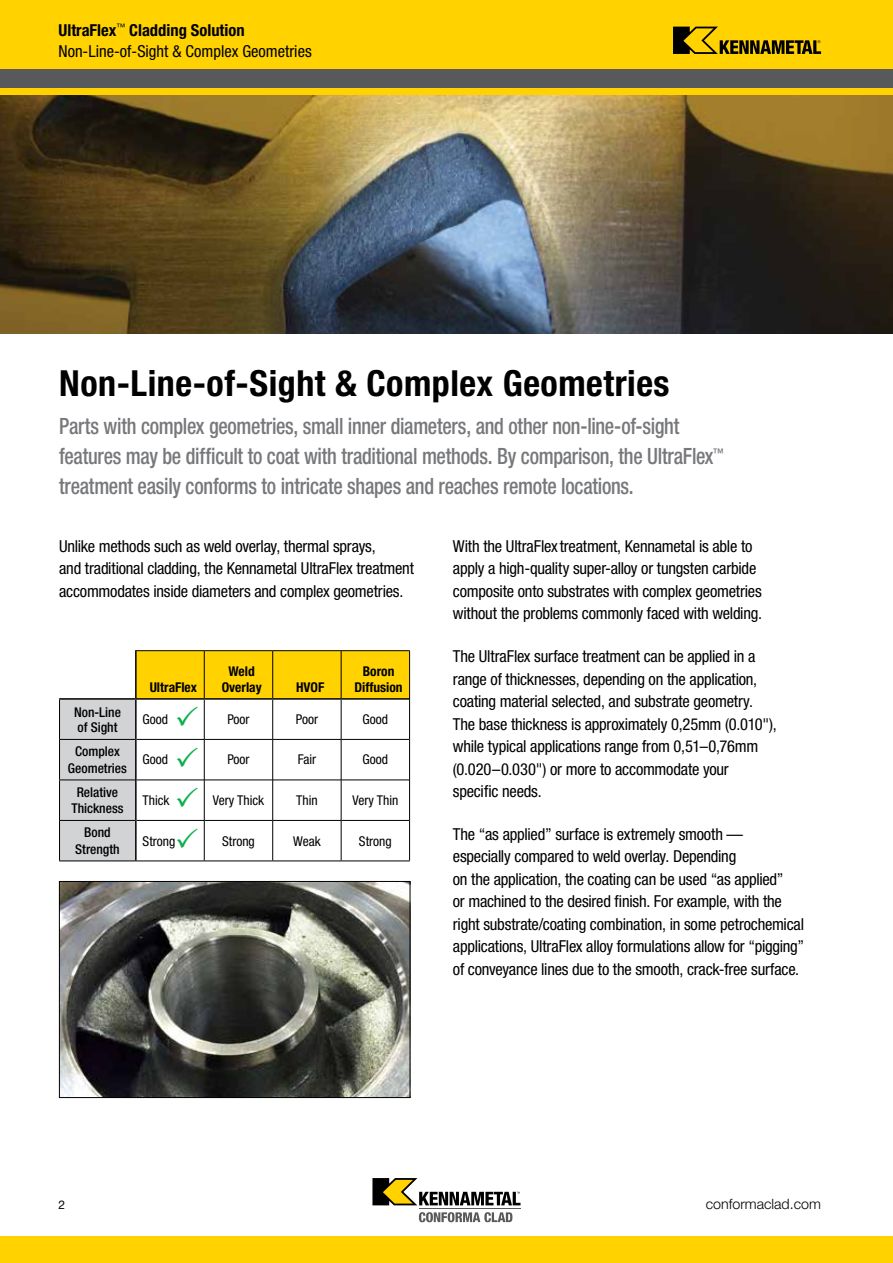
<style>
.page{position:relative;width:893px;height:1263px;background:#fff}
.page>*{position:absolute;margin:0;border:0;box-sizing:border-box;transform-origin:0 0}
.t1{font:700 condensed 36px "Helvetica Neue LT Std";letter-spacing:.015em;color:#000}
.t2{font:500 condensed 22.5px/30px "Helvetica Neue LT Std";letter-spacing:-.015em;color:#77787b;scale:.9 1}
.t3{font:condensed 16.5px/22.5px "Helvetica Neue LT Std";letter-spacing:-.015em;color:#000}
.t4{font:700 condensed 16.5px "Helvetica Neue LT Std";color:#000}
.t5{font:300 14.25px "Helvetica Neue LT Std";color:#000}
.t6{font:condensed 13.5px "Helvetica Neue LT Std";color:#000}
.t7{font:500 condensed 13.5px/16.2px "Helvetica Neue LT Std";color:#000;text-align:center}
.t8{font:700 condensed 13.5px/16.2px "Helvetica Neue LT Std";color:#000;text-align:center}
.t9{font:12px "Helvetica Neue LT Std";color:#000}
</style>
<div class="page">
<div style="left:0;top:1236px;width:893px;height:27px;background:#ffd200"></div>
<hr style="left:419px;top:1209px;width:101px;height:1px;background:#58595b">
<svg style="left:419px;top:1212px;width:93px;height:10px"></svg>
<svg style="left:372px;top:1178px;width:148px;height:27px"></svg>
<div style="left:885px;top:90px;width:8px;height:244px;background:#1d1812"></div>
<img style="left:0;top:94px;width:893px;height:239px">
<div style="left:0;top:0;width:893px;height:94px;background:#ffd200"></div>
<div style="left:0;top:69px;width:893px;height:18px;background:#58595b"></div>
<svg style="left:673px;top:27px;width:148px;height:27px"></svg>
<hr style="left:135px;top:650px;width:69px;height:1px;background:#000">
<hr style="left:204px;top:650px;width:69px;height:1px;background:#000">
<hr style="left:273px;top:650px;width:68px;height:1px;background:#000">
<hr style="left:341px;top:650px;width:69px;height:1px;background:#000">
<hr style="left:59px;top:700px;width:1px;height:39px;background:#000">
<hr style="left:59px;top:740px;width:1px;height:39px;background:#000">
<hr style="left:59px;top:780px;width:1px;height:40px;background:#000">
<hr style="left:59px;top:821px;width:1px;height:39px;background:#000">
<hr style="left:59px;top:739px;width:76px;height:1px;background:#000">
<hr style="left:59px;top:779px;width:76px;height:1px;background:#000">
<hr style="left:59px;top:820px;width:76px;height:1px;background:#000">
<hr style="left:59px;top:860px;width:77px;height:1px;background:#000">
<hr style="left:59px;top:698px;width:77px;height:2px;background:#000">
<img style="left:61px;top:883px;width:347px;height:213px">
<div style="left:59px;top:881px;width:351px;height:217px;border:1px solid #000"></div>
<svg style="left:60px;top:651px;width:350px;height:210px"></svg>
<p class="t4" style="left:58px;top:20px;width:188px">UltraFlex<sup>™</sup> Cladding Solution</p>
<p class="t3" style="left:58px;top:40px;width:255px">Non-Line-of-Sight &amp; Complex Geometries</p>
<h1 class="t1" style="left:59px;top:361px;width:612px">Non-Line-of-Sight &amp; Complex Geometries</h1>
<p class="t2" style="left:59px;top:411px;width:740px">Parts with complex geometries, small inner diameters, and other non-line-of-sight features may be difficult to coat with traditional methods. By comparison, the UltraFlex<sup>™ </sup>treatment easily conforms to intricate shapes and reaches remote locations.</p>
<p class="t3" style="left:59px;top:535px;width:356px">Unlike methods such as weld overlay, thermal sprays,<br>and traditional cladding, the Kennametal UltraFlex treatment accommodates inside diameters and complex geometries.</p>
<p class="t3" style="left:453px;top:535px;width:311px">With the UltraFlex treatment, Kennametal is able to apply a high-quality super-alloy or tungsten carbide composite onto substrates with complex geometries without the problems commonly faced with welding.</p>
<p class="t3" style="left:453px;top:645px;width:325px">The UltraFlex surface treatment can be applied in a range of thicknesses, depending on the application, coating material selected, and substrate geometry.<br>The base thickness is approximately 0,25mm (0.010"), while typical applications range from 0,51–0,76mm (0.020–0.030") or more to accommodate your specific needs.</p>
<p class="t3" style="left:453px;top:823px;width:353px">The “as applied” surface is extremely smooth — especially compared to weld overlay. Depending<br>on the application, the coating can be used “as applied”<br>or machined to the desired finish. For example, with the right substrate/coating combination, in some petrochemical applications, UltraFlex alloy formulations allow for “pigging” of conveyance lines due to the smooth, crack-free surface.</p>
<p class="t8" style="left:222px;top:663px;width:41px">Weld<br>Overlay</p>
<p class="t8" style="left:355px;top:663px;width:50px">Boron<br>Diffusion</p>
<p class="t8" style="left:296px;top:679px;width:30px">HVOF</p>
<p class="t8" style="left:150px;top:679px;width:49px">UltraFlex</p>
<p class="t7" style="left:74px;top:704px;width:48px;line-height:15px;text-align:left">Non-Line of Sight</p>
<p class="t6" style="left:143px;top:711px;width:27px">Good</p>
<p class="t6" style="left:227px;top:711px;width:24px">Poor</p>
<p class="t6" style="left:296px;top:711px;width:24px">Poor</p>
<p class="t6" style="left:363px;top:711px;width:27px">Good</p>
<p class="t7" style="left:68px;top:743px;width:60px">Complex<br>Geometries</p>
<p class="t6" style="left:143px;top:752px;width:27px">Good</p>
<p class="t6" style="left:227px;top:752px;width:24px">Poor</p>
<p class="t6" style="left:298px;top:752px;width:20px">Fair</p>
<p class="t6" style="left:363px;top:752px;width:27px">Good</p>
<p class="t7" style="left:71px;top:784px;width:54px">Relative<br>Thickness</p>
<p class="t6" style="left:143px;top:792px;width:28px">Thick</p>
<p class="t6" style="left:213px;top:792px;width:53px">Very Thick</p>
<p class="t6" style="left:296px;top:792px;width:23px">Thin</p>
<p class="t6" style="left:352px;top:792px;width:47px">Very Thin</p>
<p class="t7" style="left:75px;top:824px;width:46px">Bond<br>Strength</p>
<p class="t6" style="left:143px;top:833px;width:34px">Strong</p>
<p class="t6" style="left:222px;top:833px;width:34px">Strong</p>
<p class="t6" style="left:293px;top:833px;width:29px">Weak</p>
<p class="t6" style="left:359px;top:833px;width:34px">Strong</p>
<p class="t9" style="left:58px;top:1197px;width:8px">2</p>
<p class="t5" style="left:706px;top:1195px;width:117px">conformaclad.com</p>
</div>
